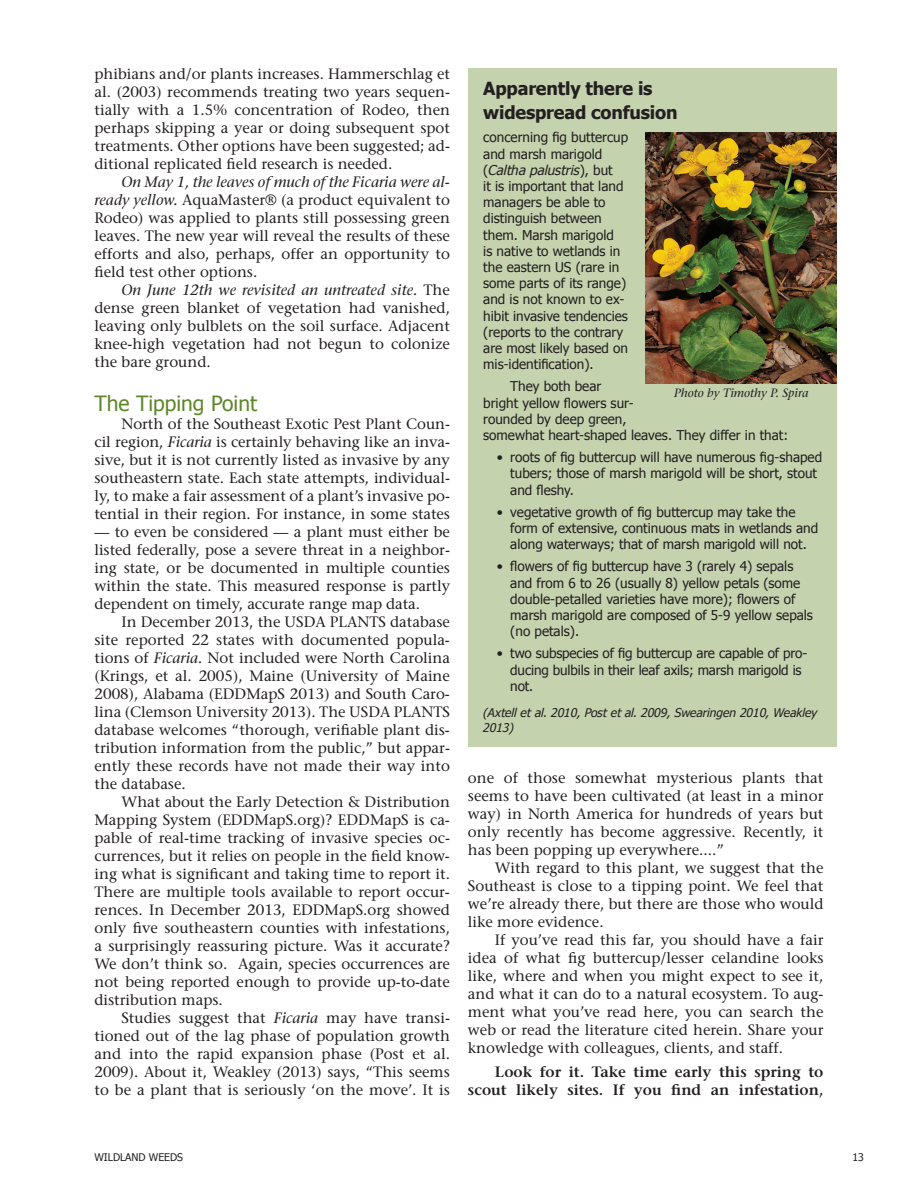
<style>
.page{position:relative;width:918px;height:1188px;background:#fff}
.page>*{position:absolute;margin:0;border:0;box-sizing:border-box;transform-origin:0 0}
.t1{font:21px "Tahoma";color:#5c8727}
.t2{font:700 18px/24px "Tahoma";letter-spacing:-.01em;color:#231f20}
.t3{font:15px/18px "Stone Serif";color:#231f20;text-align:justify}
.t4{font:600 15px/18px "Stone Serif";color:#231f20;text-align:right}
.t5{font:13.5px/16.2px "Tahoma";color:#231f20}
.t6{font:italic 12px/14.4px "Tahoma";color:#231f20}
.t7{font:italic 12px "Stone Serif";color:#231f20}
.t8{font:10.5px "Tahoma";color:#231f20}
.s1{font-style:italic}
</style>
<div class="page">
<div style="left:469px;top:68px;width:368px;height:679px;background:#c4d2ae"></div>
<img style="left:646px;top:132px;width:191px;height:251px">
<p class="t3" style="left:94px;top:65px;width:357px">phibians and/or plants increases. Hammerschlag et al. (2003) recommends treating two years sequen&shy;tially with a 1.5% concentration of Rodeo, then perhaps skipping a year or doing subsequent spot treatments. Other options have been suggested; ad&shy;ditional replicated field research is needed.</p>
<p class="t3" style="left:94px;top:173px;width:357px;text-indent:27px"><span class="s1">On May 1, the leaves of much of the Ficaria were al&shy;ready yellow.</span> AquaMaster® (a product equivalent to Rodeo) was applied to plants still possessing green leaves. The new year will reveal the results of these efforts and also, perhaps, offer an opportunity to field test other options.</p>
<p class="t3" style="left:94px;top:281px;width:357px;text-indent:27px"><span class="s1">On June 12th we revisited an untreated site.</span> The dense green blanket of vegetation had vanished, leaving only bulblets on the soil surface. Adjacent knee-high vegetation had not begun to colonize the bare ground.</p>
<h1 class="t1" style="left:94px;top:389px;width:164px">The Tipping Point</h1>
<p class="t3" style="left:94px;top:414px;width:357px;text-indent:27px">North of the Southeast Exotic Pest Plant Coun&shy;cil region, <span class="s1">Ficaria</span> is certainly behaving like an inva&shy;sive, but it is not currently listed as invasive by any southeastern state. Each state attempts, individual&shy;ly, to make a fair assessment of a plant’s invasive po&shy;tential in their region. For instance, in some states</p>
<p class="t3" style="left:94px;top:522px;width:357px">— to even be considered — a plant must either be listed federally, pose a severe threat in a neighbor&shy;ing state, or be documented in multiple counties within the state. This measured response is partly dependent on timely, accurate range map data.</p>
<p class="t3" style="left:94px;top:612px;width:357px;text-indent:27px">In December 2013, the USDA PLANTS database site reported 22 states with documented popula&shy;tions of <span class="s1">Ficaria.</span> Not included were North Carolina (Krings, et al. 2005), Maine (University of Maine 2008), Alabama (EDDMapS 2013) and South Caro&shy;lina (Clemson University 2013). The USDA PLANTS database welcomes “thorough, verifiable plant dis&shy;tribution information from the public,” but appar&shy;ently these records have not made their way into the database.</p>
<p class="t3" style="left:94px;top:792px;width:357px;text-indent:27px">What about the Early Detection &amp; Distribution Mapping System (EDDMapS.org)? EDDMapS is ca&shy;pable of real-time tracking of invasive species oc&shy;currences, but it relies on people in the field know&shy;ing what is significant and taking time to report it.<br>There are multiple tools available to report occur&shy;rences. In December 2013, EDDMapS.org showed only five southeastern counties with infestations, a surprisingly reassuring picture. Was it accurate?<br>We don’t think so. Again, species occurrences are not being reported enough to provide up-to-date distribution maps.</p>
<p class="t3" style="left:94px;top:1008px;width:357px;text-indent:27px">Studies suggest that <span class="s1">Ficaria</span> may have transi&shy;tioned out of the lag phase of population growth and into the rapid expansion phase (Post et al.<br>2009). About it, Weakley (2013) says, “This seems to be a plant that is seriously ‘on the move’. It is</p>
<p class="t2" style="left:483px;top:75px;width:196px">Apparently there is widespread confusion</p>
<p class="t5" style="left:483px;top:129px;width:147px">concerning fig buttercup and marsh marigold (<span class="s1">Caltha palustris</span>), but<br>it is important that land managers be able to distinguish between them. Marsh marigold<br>is native to wetlands in the eastern US (rare in some parts of its range) and is not known to ex&shy;hibit invasive tendencies (reports to the contrary are most likely based on mis-identification).</p>
<p class="t5" style="left:483px;top:378px;width:306px;text-indent:27px">They both bear<br>bright yellow flowers sur-<br>rounded by deep green,<br>somewhat heart-shaped leaves. They differ in that:</p>
<p class="t5" style="left:510px;top:449px;width:313px;text-indent:-14px">• roots of fig buttercup will have numerous fig-shaped tubers; those of marsh marigold will be short, stout and fleshy.</p>
<p class="t5" style="left:510px;top:503px;width:309px;text-indent:-14px">• vegetative growth of fig buttercup may take the form of extensive, continuous mats in wetlands and along waterways; that of marsh marigold will not.</p>
<p class="t5" style="left:510px;top:558px;width:304px;text-indent:-14px">• flowers of fig buttercup have 3 (rarely 4) sepals and from 6 to 26 (usually 8) yellow petals (some double-petalled varieties have more); flowers of marsh marigold are composed of 5-9 yellow sepals (no petals).</p>
<p class="t5" style="left:510px;top:645px;width:298px;text-indent:-14px">• two subspecies of fig buttercup are capable of pro&shy;ducing bulbils in their leaf axils; marsh marigold is not.</p>
<p class="t6" style="left:483px;top:705px;width:336px">(Axtell et al. 2010, Post et al. 2009, Swearingen 2010, Weakley<br>2013)</p>
<p class="t7" style="left:674px;top:386px;width:136px">Photo by Timothy P. Spira</p>
<p class="t3" style="left:468px;top:769px;width:357px">one of those somewhat mysterious plants that seems to have been cultivated (at least in a minor way) in North America for hundreds of years but only recently has become aggressive. Recently, it has been popping up everywhere....”</p>
<p class="t3" style="left:468px;top:859px;width:357px;text-indent:27px">With regard to this plant, we suggest that the Southeast is close to a tipping point. We feel that we’re already there, but there are those who would like more evidence.</p>
<p class="t3" style="left:468px;top:931px;width:357px;text-indent:27px">If you’ve read this far, you should have a fair idea of what fig buttercup/lesser celandine looks like, where and when you might expect to see it, and what it can do to a natural ecosystem. To aug&shy;ment what you’ve read here, you can search the web or read the literature cited herein. Share your knowledge with colleagues, clients, and staff.</p>
<p class="t4" style="left:468px;top:1063px;width:357px">Look for it. Take time early this spring to scout likely sites. If you find an infestation,</p>
<p class="t8" style="left:94px;top:1150px;width:90px">WILDLAND WEEDS</p>
<p class="t8" style="left:853px;top:1150px;width:13px">13</p>
</div>
